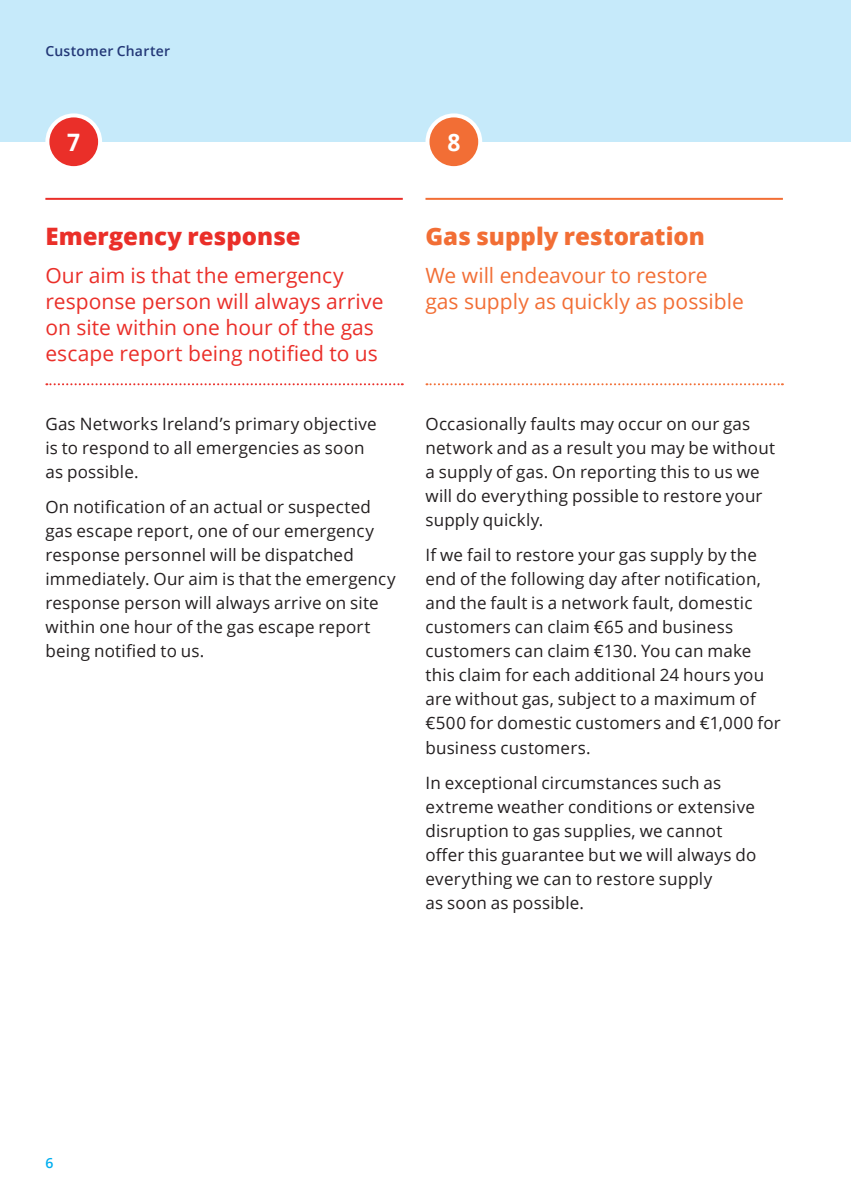
<style>
.page{position:relative;width:851px;height:1191px;background:#fff}
.page>*{position:absolute;margin:0;border:0;box-sizing:border-box;transform-origin:0 0}
.t1{font:800 24px "Open Sans";color:#f26e35}
.t2{font:800 24px "Open Sans";color:#ea2f29}
.t3{font:700 24px "Open Sans";color:#fff;scale:.95 1}
.t4{font:21px/26px "Open Sans";color:#ea2f29}
.t5{font:21px/26px "Open Sans";color:#f26e35}
.t6{font:17px/24px "Open Sans";letter-spacing:.01em;color:#231f20}
.t7{font:600 14px "Open Sans";letter-spacing:.02em;color:#233877}
.t8{font:600 14px "Open Sans";color:#00aeef}
</style>
<div class="page">
<hr style="left:45px;top:198px;width:358px;height:2px;background:#ea2f29">
<svg style="left:46px;top:383px;width:357px;height:2px"></svg>
<hr style="left:425px;top:198px;width:357px;height:2px;background:#f26e35">
<svg style="left:426px;top:383px;width:356px;height:2px"></svg>
<div style="left:0;top:0;width:850px;height:142px;background:#c6eafa"></div>
<hr style="left:850px;top:0;width:1px;height:142px;background:#c6eafa">
<div style="left:47px;top:115px;width:53px;height:53px;background:#ea2f29;border-radius:50%"></div>
<div style="left:45px;top:113px;width:57px;height:57px;border:4px solid #fff;border-radius:50%"></div>
<div style="left:427px;top:115px;width:53px;height:53px;background:#f26e35;border-radius:50%"></div>
<div style="left:425px;top:113px;width:57px;height:57px;border:4px solid #fff;border-radius:50%"></div>
<p class="t7" style="left:45px;top:41px;width:126px">Customer Charter</p>
<h1 class="t3" style="left:67px;top:125px;width:15px">7</h1>
<h1 class="t3" style="left:447px;top:125px;width:15px">8</h1>
<h1 class="t2" style="left:45px;top:218px;width:256px">Emergency response</h1>
<p class="t4" style="left:45px;top:261px;width:340px">Our aim is that the emergency response person will always arrive on site within one hour of the gas escape report being notified to us</p>
<p class="t6" style="left:45px;top:411px;width:333px">Gas Networks Ireland’s primary objective is to respond to all emergencies as soon as possible.</p>
<p class="t6" style="left:45px;top:495px;width:352px">On notification of an actual or suspected gas escape report, one of our emergency response personnel will be dispatched immediately. Our aim is that the emergency response person will always arrive on site within one hour of the gas escape report being notified to us.</p>
<h1 class="t1" style="left:425px;top:218px;width:281px">Gas supply restoration</h1>
<p class="t5" style="left:425px;top:261px;width:320px">We will endeavour to restore gas supply as quickly as possible</p>
<p class="t6" style="left:425px;top:411px;width:351px">Occasionally faults may occur on our gas network and as a result you may be without a supply of gas. On reporting this to us we will do everything possible to restore your supply quickly.</p>
<p class="t6" style="left:425px;top:543px;width:357px">If we fail to restore your gas supply by the end of the following day after notification, and the fault is a network fault, domestic customers can claim €65 and business customers can claim €130. You can make this claim for each additional 24 hours you are without gas, subject to a maximum of €500 for domestic customers and €1,000 for business customers.</p>
<p class="t6" style="left:425px;top:770px;width:332px">In exceptional circumstances such as extreme weather conditions or extensive disruption to gas supplies, we cannot offer this guarantee but we will always do everything we can to restore supply<br>as soon as possible.</p>
<p class="t8" style="left:45px;top:1153px;width:9px">6</p>
</div>
